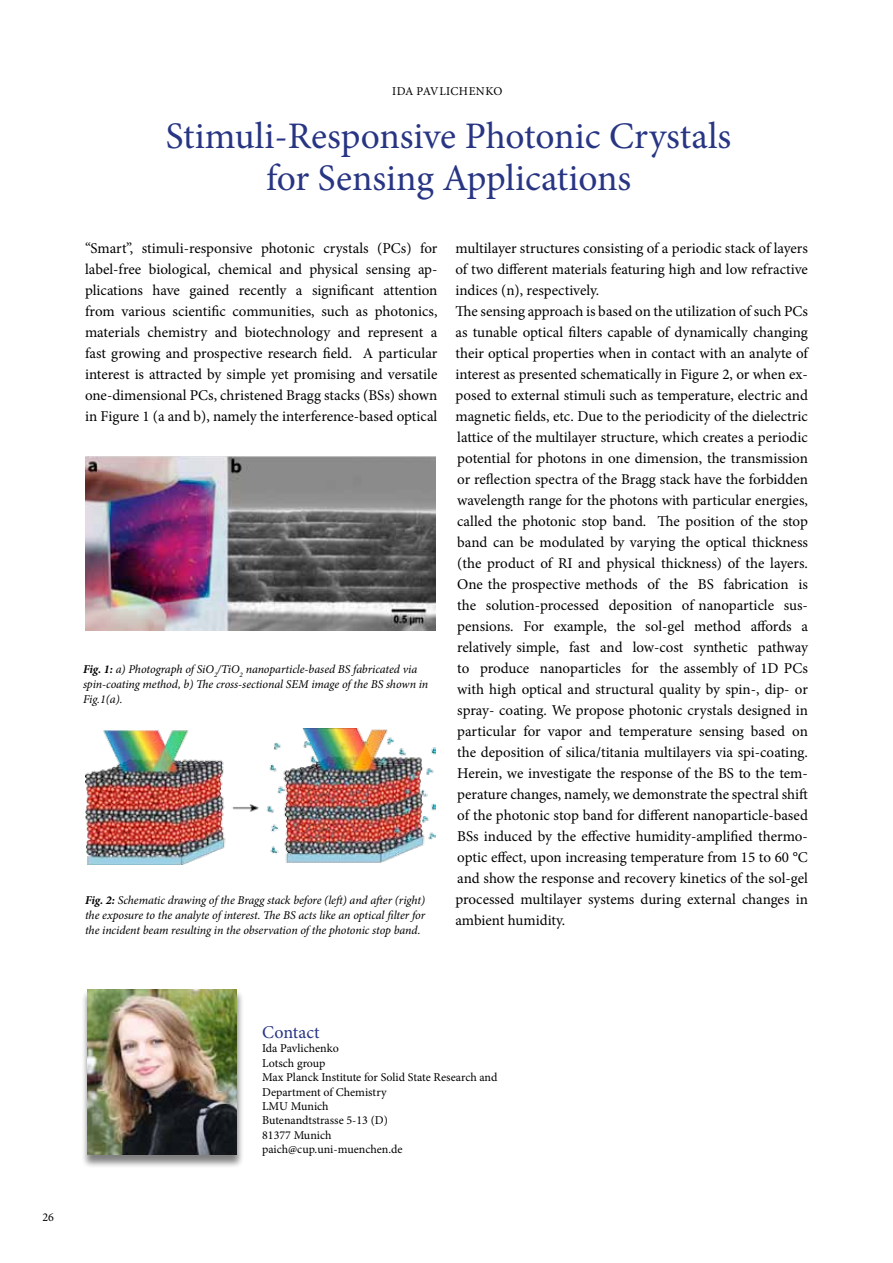
<style>
.page{position:relative;width:893px;height:1263px;background:#fff}
.page>*{position:absolute;margin:0;border:0;box-sizing:border-box;transform-origin:0 0}
.t1{font:37.5px/42px "Minion Pro";letter-spacing:-.005em;color:#283583;text-align:center}
.t2{font:18px "Minion Pro";letter-spacing:.005em;color:#283583}
.t3{font:15px/21px "Minion Pro";color:#000;text-align:justify}
.t4{font:italic 12px/15px "Minion Pro";letter-spacing:-.01em;color:#000}
.t5{font:12px/14.4px "Minion Pro";letter-spacing:-.005em;color:#000}
.s1{font-weight:700}
</style>
<div class="page">
<img style="left:85px;top:456px;width:351px;height:175px">
<img style="left:85px;top:729px;width:351px;height:135px">
<div style="left:81px;top:989px;width:163px;height:179px;background:#000;opacity:.5"></div>
<img style="left:87px;top:989px;width:150px;height:166px">
<p class="t5" style="left:392px;top:84px;width:34px">Ida pavlichenko</p>
<h1 class="t1" style="left:166px;top:115px;width:567px">Stimuli-Responsive Photonic Crystals for Sensing Applications</h1>
<p class="t3" style="left:85px;top:238px;width:354px">“Smart”, stimuli-responsive photonic crystals (PCs) for label-free biological, chemical and physical sensing ap&shy;plications have gained recently a significant attention from various scientific communities, such as photonics, materials chemistry and biotechnology and represent a fast growing and prospective research field. A particular interest is attracted by simple yet promising and versatile one-dimensional PCs, christened Bragg stacks (BSs) shown in Figure 1 (a and b), namely the interference-based optical</p>
<p class="t3" style="left:455px;top:238px;width:354px;text-align:left">multilayer structures consisting of a periodic stack of layers of two different materials featuring high and low refractive indices (n), respectively.<br>The sensing approach is based on the utilization of such PCs as tunable optical filters capable of dynamically changing their optical properties when in contact with an analyte of interest as presented schematically in Figure 2, or when ex&shy;posed to external stimuli such as temperature, electric and magnetic fields, etc. Due to the periodicity of the dielectric lattice of the multilayer structure, which creates a periodic potential for photons in one dimension, the transmission or reflection spectra of the Bragg stack have the forbidden wavelength range for the photons with particular energies, called the photonic stop band. The position of the stop band can be modulated by varying the optical thickness (the product of RI and physical thickness) of the layers.<br>One the prospective methods of the BS fabrication is the solution-processed deposition of nanoparticle sus&shy;pensions. For example, the sol-gel method affords a relatively simple, fast and low-cost synthetic pathway to produce nanoparticles for the assembly of 1D PCs with high optical and structural quality by spin-, dip- or spray- coating. We propose photonic crystals designed in particular for vapor and temperature sensing based on the deposition of silica/titania multilayers via spi-coating.<br>Herein, we investigate the response of the BS to the tem&shy;perature changes, namely, we demonstrate the spectral shift of the photonic stop band for different nanoparticle-based BSs induced by the effective humidity-amplified thermo&shy;optic effect, upon increasing temperature from 15 to 60 °C and show the response and recovery kinetics of the sol-gel processed multilayer systems during external changes in ambient humidity.</p>
<p class="t4" style="left:83px;top:662px;width:347px"><span class="s1">Fig. 1:</span> a) Photograph of SiO<sub>2</sub>/TiO<sub>2</sub> nanoparticle-based BS fabricated via spin-coating method, b) The cross-sectional SEM image of the BS shown in<br>Fig.1(a).</p>
<p class="t4" style="left:85px;top:893px;width:342px;text-align:justify"><span class="s1">Fig. 2:</span> Schematic drawing of the Bragg stack before (left) and after (right) the exposure to the analyte of interest. The BS acts like an optical filter for the incident beam resulting in the observation of the photonic stop band.</p>
<p class="t5" style="left:43px;top:1210px;width:13px">26</p>
<p class="t2" style="left:262px;top:1020px;width:59px">Contact</p>
<p class="t5" style="left:262px;top:1041px;width:237px">Ida Pavlichenko<br>Lotsch group<br>Max Planck Institute for Solid State Research and<br>Department of Chemistry<br>LMU Munich<br>Butenandtstrasse 5-13 (D)<br>81377 Munich<br>paich@cup.uni-muenchen.de</p>
</div>
